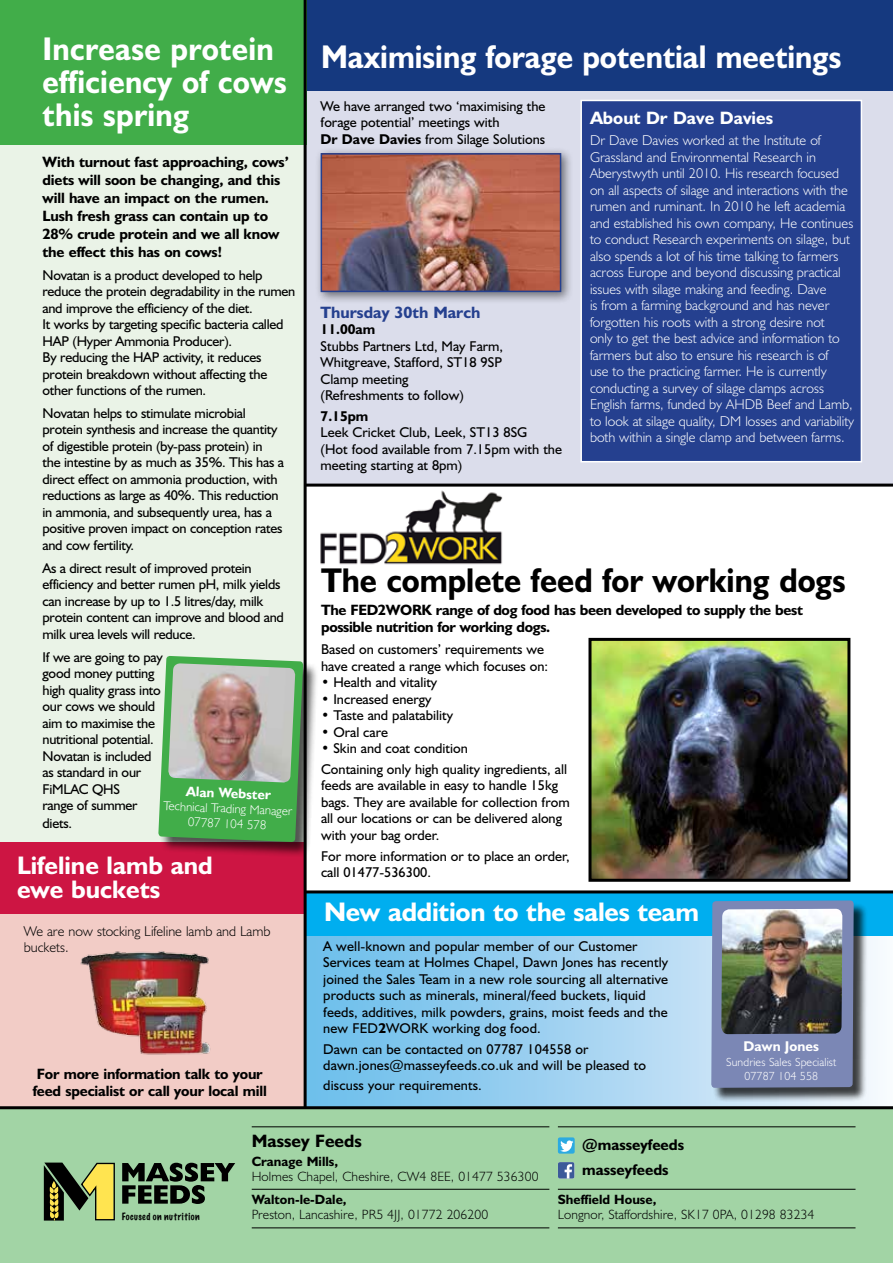
<style>
.page{position:relative;width:893px;height:1263px;background:#fff}
.page>*{position:absolute;margin:0;border:0;box-sizing:border-box;transform-origin:0 0}
.t1{font:700 34.5px "Humanist 521 BT";color:#000;scale:.93 1}
.t2{font:700 33px/33px "Humanist 521 BT";letter-spacing:.01em;color:#fff;scale:.93 1}
.t3{font:700 27px "Humanist 521 BT";letter-spacing:-.01em;color:#fff}
.t4{font:700 25.5px/24px "Humanist 521 BT";color:#fff}
.t5{font:700 18px "Humanist 521 BT";color:#fff}
.t6{font:700 18px "Humanist 521 BT";color:#000}
.t7{font:700 16.5px "Humanist 521 BT";color:#25408f}
.t8{font:700 15.6px/24.2px "Humanist 521 BT";color:#000}
.t9{font:700 15px/18px "Humanist 521 BT";letter-spacing:-.01em;color:#000}
.t10{font:14.25px/16.5px "Humanist 521 BT";color:#000}
.t11{font:14.25px/16.5px "Humanist 521 BT";letter-spacing:-.02em;color:#000}
.t12{font:300 14.25px/16.5px "Humanist 521 BT";color:#fff}
.t13{font:300 14.25px/16.5px "Humanist 521 BT";color:#000}
.t14{font:700 14.25px "Humanist 521 BT";color:#000}
.t15{font:700 14.25px "Humanist 521 BT";color:#fff}
.t16{font:700 13.8px "Humanist 521 BT";color:#fff}
.t17{font:300 13.5px "Humanist 521 BT";letter-spacing:.01em;color:#000}
.t18{font:700 13.5px "Humanist 521 BT";color:#000}
.t19{font:300 12.9px/15px "Humanist 521 BT";color:#fff;text-align:center}
.t20{font:300 11.85px/14.2px "Humanist 521 BT";letter-spacing:.01em;color:#fff;text-align:center}
.t21{font:100 9.3px "Marker Felt";letter-spacing:.05em;color:#000}
.s1{font-weight:700}
</style>
<div class="page">
<div style="left:306px;top:27px;width:587px;height:458px;background:#dbddeb"></div>
<div style="left:580px;top:100px;width:282px;height:362px;background:#25408f;border:2px solid #fff"></div>
<div style="left:0;top:885px;width:304px;height:222px;background:#f2ccc6"></div>
<div style="left:0;top:842px;width:304px;height:72px;background:#cd1543"></div>
<div style="left:306px;top:932px;width:587px;height:177px;background:linear-gradient(to right,#66baea,#f3f6fc)"></div>
<div style="left:0;top:141px;width:304px;height:701px;background:#eaf3e7"></div>
<div style="left:306px;top:0;width:587px;height:90px;background:#15397f"></div>
<div style="left:0;top:1108px;width:893px;height:155px;background:#a2d4a5"></div>
<svg style="left:44px;top:1162px;width:71px;height:58px"></svg>
<svg style="left:122px;top:1163px;width:113px;height:41px"></svg>
<svg style="left:558px;top:1137px;width:17px;height:16px"></svg>
<svg style="left:558px;top:1162px;width:16px;height:16px"></svg>
<div style="left:0;top:0;width:306px;height:145px;background:#41ad49"></div>
<hr style="left:252px;top:1126px;width:297px;height:1px;background:#000">
<hr style="left:558px;top:1126px;width:297px;height:1px;background:#000">
<hr style="left:252px;top:1189px;width:297px;height:1px;background:#000">
<hr style="left:252px;top:1227px;width:297px;height:1px;background:#000">
<hr style="left:558px;top:1189px;width:297px;height:1px;background:#000">
<hr style="left:558px;top:1227px;width:297px;height:1px;background:#000">
<hr style="left:0;top:1106px;width:893px;height:3px;background:#000">
<div style="left:306px;top:892px;width:587px;height:43px;background:#00aeef"></div>
<img style="left:320px;top:490px;width:183px;height:75px">
<img style="left:592px;top:642px;width:254px;height:236px">
<div style="left:588px;top:638px;width:262px;height:244px;border:3px solid #000"></div>
<hr style="left:304px;top:0;width:3px;height:1108px;background:#000">
<hr style="left:305px;top:890px;width:588px;height:3px;background:#000">
<hr style="left:305px;top:484px;width:588px;height:3px;background:#000">
<div style="left:713px;top:902px;width:156px;height:201px;background:#000;opacity:.75"></div>
<svg style="left:711px;top:900px;width:143px;height:188px;background:#7785b2"></svg>
<img style="left:721px;top:909px;width:121px;height:125px">
<div style="left:159px;top:657px;width:160px;height:200px;background:#000;opacity:.65"></div>
<svg style="left:158px;top:656px;width:145px;height:186px;background:#53ac59"></svg>
<img style="left:168px;top:663px;width:127px;height:120px">
<img style="left:80px;top:951px;width:131px;height:104px">
<div style="left:315px;top:147px;width:258px;height:157px;background:#000;opacity:.5"></div>
<img style="left:324px;top:156px;width:234px;height:133px">
<div style="left:321px;top:153px;width:240px;height:139px;border:2px solid #25408f"></div>
<h2 class="t2" style="left:43px;top:31px;width:264px">Increase protein efficiency of cows this spring</h2>
<p class="t9" style="left:43px;top:152px;width:248px">With turnout fast approaching, cows’ diets will soon be changing, and this will have an impact on the rumen.<br>Lush fresh grass can contain up to 28% crude protein and we all know the effect this has on cows!</p>
<p class="t11" style="left:43px;top:266px;width:254px">Novatan is a product developed to help reduce the protein degradability in the rumen and improve the efficiency of the diet.<br>It works by targeting specific bacteria called HAP (Hyper Ammonia Producer).<br>By reducing the HAP activity, it reduces protein breakdown without affecting the other functions of the rumen.</p>
<p class="t11" style="left:43px;top:405px;width:243px">Novatan helps to stimulate microbial protein synthesis and increase the quantity of digestible protein (by-pass protein) in the intestine by as much as 35%. This has a direct effect on ammonia production, with reductions as large as 40%. This reduction in ammonia, and subsequently urea, has a positive proven impact on conception rates and cow fertility.</p>
<p class="t11" style="left:43px;top:559px;width:243px">As a direct result of improved protein efficiency and better rumen pH, milk yields can increase by up to 1.5 litres/day, milk protein content can improve and blood and milk urea levels will reduce.</p>
<p class="t11" style="left:43px;top:648px;width:122px">If we are going to pay good money putting high quality grass into our cows we should aim to maximise the nutritional potential.<br>Novatan is included as standard in our<br>FiMLAC QHS<br>range of summer diets.</p>
<p class="t16" style="left:187px;top:782px;width:86px;rotate:3deg">Alan Webster</p>
<p class="t19" style="left:164px;top:798px;width:130px;rotate:2deg">Technical Trading Manager<br>07787 104 578</p>
<h3 class="t4" style="left:17px;top:853px;width:197px">Lifeline lamb and ewe buckets</h3>
<p class="t13" style="left:24px;top:922px;width:248px">We are now stocking Lifeline lamb and Lamb buckets.</p>
<p class="t9" style="left:33px;top:1065px;width:236px;line-height:17.2px">For more information talk to your feed specialist or call your local mill</p>
<h2 class="t2" style="left:321px;top:39px;width:561px">Maximising forage potential meetings</h2>
<p class="t10" style="left:321px;top:97px;width:226px">We have arranged two ‘maximising the forage potential’ meetings with<br><span class="s1">Dr Dave Davies</span> from Silage Solutions</p>
<p class="t7" style="left:321px;top:302px;width:161px">Thursday 30th March</p>
<p class="t14" style="left:321px;top:320px;width:56px">11.00am</p>
<p class="t10" style="left:321px;top:337px;width:184px">Stubbs Partners Ltd, May Farm,<br>Whitgreave, Stafford, ST18 9SP<br>Clamp meeting<br>(Refreshments to follow)</p>
<p class="t14" style="left:321px;top:407px;width:49px">7.15pm</p>
<p class="t10" style="left:321px;top:424px;width:243px">Leek Cricket Club, Leek, ST13 8SG<br>(Hot food available from 7.15pm with the meeting starting at 8pm)</p>
<p class="t5" style="left:590px;top:107px;width:185px">About Dr Dave Davies</p>
<p class="t12" style="left:590px;top:132px;width:266px">Dr Dave Davies worked at the Institute of Grassland and Environmental Research in Aberystwyth until 2010. His research focused on all aspects of silage and interactions with the rumen and ruminant. In 2010 he left academia and established his own company, He continues to conduct Research experiments on silage, but also spends a lot of his time talking to farmers across Europe and beyond discussing practical issues with silage making and feeding. Dave<br>is from a farming background and has never forgotten his roots with a strong desire not<br>only to get the best advice and information to farmers but also to ensure his research is of<br>use to the practicing farmer. He is currently conducting a survey of silage clamps across English farms, funded by AHDB Beef and Lamb, to look at silage quality, DM losses and variability both within a single clamp and between farms.</p>
<h1 class="t1" style="left:321px;top:559px;width:566px">The complete feed for working dogs</h1>
<p class="t9" style="left:321px;top:602px;width:483px;line-height:16.5px">The FED2WORK range of dog food has been developed to supply the best possible nutrition for working dogs.</p>
<p class="t10" style="left:321px;top:641px;width:229px">Based on customers’ requirements we have created a range which focuses on:</p>
<p class="t10" style="left:321px;top:674px;width:118px">• Health and vitality</p>
<p class="t10" style="left:321px;top:690px;width:112px">• Increased energy</p>
<p class="t10" style="left:321px;top:707px;width:134px">• Taste and palatability</p>
<p class="t10" style="left:321px;top:723px;width:68px">• Oral care</p>
<p class="t10" style="left:321px;top:738px;width:247px;line-height:20.7px">• Skin and coat condition<br>Containing only high quality ingredients, all</p>
<p class="t10" style="left:321px;top:777px;width:250px">feeds are available in easy to handle 15kg bags. They are available for collection from all our locations or can be delivered along with your bag order.</p>
<p class="t10" style="left:321px;top:847px;width:250px">For more information or to place an order, call 01477-536300.</p>
<h3 class="t3" style="left:324px;top:895px;width:377px">New addition to the sales team</h3>
<p class="t10" style="left:323px;top:937px;width:347px">A well-known and popular member of our Customer Services team at Holmes Chapel, Dawn Jones has recently joined the Sales Team in a new role sourcing all alternative products such as minerals, mineral/feed buckets, liquid feeds, additives, milk powders, grains, moist feeds and the new FED<span class="s1">2</span>WORK working dog food.</p>
<p class="t10" style="left:323px;top:1040px;width:325px">Dawn can be contacted on 07787 104558 or dawn.jones@masseyfeeds.co.uk and will be pleased to</p>
<p class="t10" style="left:323px;top:1076px;width:160px">discuss your requirements.</p>
<p class="t15" style="left:744px;top:1037px;width:77px">Dawn Jones</p>
<p class="t20" style="left:726px;top:1054px;width:112px">Sundries Sales Specialist<br>07787 104 558</p>
<p class="t6" style="left:252px;top:1129px;width:112px">Massey Feeds</p>
<p class="t18" style="left:252px;top:1153px;width:88px">Cranage Mills,</p>
<p class="t17" style="left:252px;top:1168px;width:288px">Holmes Chapel, Cheshire, CW4 8EE, 01477 536300</p>
<p class="t18" style="left:252px;top:1191px;width:96px">Walton-le-Dale,</p>
<p class="t17" style="left:252px;top:1206px;width:238px">Preston, Lancashire, PR5 4JJ, 01772 206200</p>
<p class="t8" style="left:582px;top:1132px;width:104px">@masseyfeeds masseyfeeds</p>
<p class="t18" style="left:558px;top:1191px;width:100px">Sheffield House,</p>
<p class="t21" style="left:122px;top:1210px;width:79px">Focused on nutrition</p>
<p class="t17" style="left:558px;top:1206px;width:258px">Longnor, Staffordshire, SK17 0PA, 01298 83234</p>
</div>
